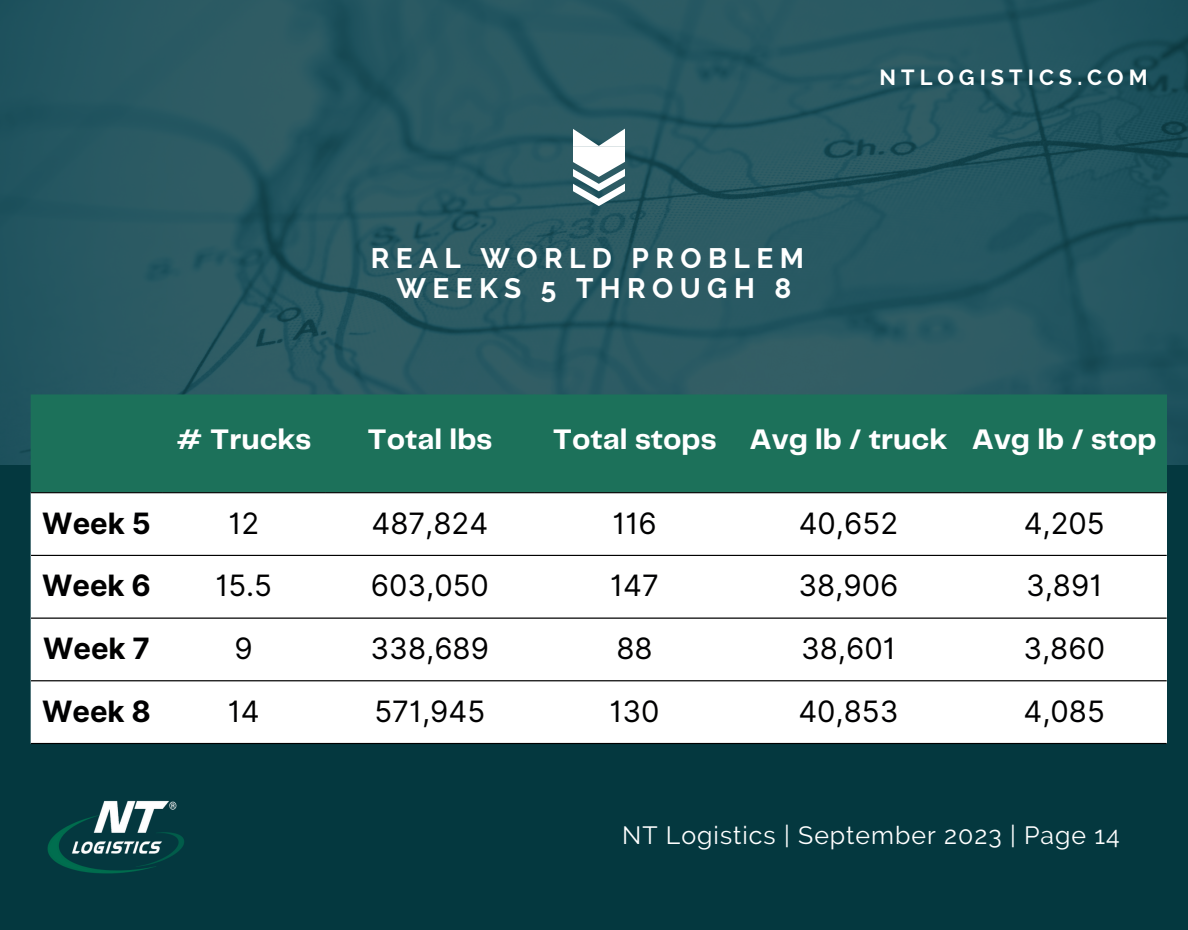
<style>
.page{position:relative;width:1188px;height:930px;background:#fff}
.page>*{position:absolute;margin:0;border:0;box-sizing:border-box;transform-origin:0 0}
.t1{font:29.4px "Inter";color:#000001}
.t2{font:700 29.4px "Telegraf";color:#fff}
.t3{font:700 29.4px "Inter";color:#000001}
.t4{font:700 28.05px/30.2px "Raleway";letter-spacing:.23em;color:#fff;text-align:center}
.t5{font:24.9px "Raleway";letter-spacing:.04em;color:#fff}
.t6{font:700 21.75px "Raleway";letter-spacing:.23em;color:#fff}
</style>
<div class="page">
<div style="left:0;top:0;width:1188px;height:929px;background:#04383f"></div>
<img style="left:0;top:0;width:1188px;height:464px">
<svg style="left:573px;top:127px;width:52px;height:20px"></svg>
<svg style="left:573px;top:160px;width:52px;height:45px"></svg>
<div style="left:573px;top:147px;width:52px;height:13px;background:#fff"></div>
<div style="left:31px;top:394px;width:1136px;height:98px;background:#1c715a"></div>
<div style="left:31px;top:493px;width:1136px;height:249px;background:#fff"></div>
<hr style="left:31px;top:492px;width:1136px;height:1px;background:#000">
<hr style="left:31px;top:554px;width:1136px;height:2px;background:#000">
<hr style="left:31px;top:617px;width:1136px;height:1px;background:#000">
<hr style="left:31px;top:680px;width:1136px;height:1px;background:#000">
<hr style="left:31px;top:742px;width:1136px;height:1px;background:#000">
<img style="left:47px;top:800px;width:137px;height:74px">
<p class="t4" style="left:371px;top:243px;width:435px">REAL WORLD PROBLEM<br>WEEKS 5 THROUGH 8</p>
<p class="t6" style="left:880px;top:64px;width:269px">NTLOGISTICS.COM</p>
<h1 class="t2" style="left:176px;top:426px;width:137px"># Trucks</h1>
<p class="t2" style="left:367px;top:426px;width:126px">Total lbs</p>
<p class="t2" style="left:553px;top:426px;width:165px">Total stops</p>
<p class="t2" style="left:749px;top:426px;width:199px">Avg lb / truck</p>
<p class="t2" style="left:972px;top:426px;width:186px">Avg lb / stop</p>
<p class="t3" style="left:42px;top:505px;width:110px">Week 5</p>
<p class="t1" style="left:228px;top:505px;width:32px">12</p>
<p class="t1" style="left:371px;top:505px;width:118px">487,824</p>
<p class="t1" style="left:612px;top:505px;width:46px">116</p>
<p class="t1" style="left:799px;top:505px;width:101px">40,652</p>
<p class="t1" style="left:1024px;top:505px;width:83px">4,205</p>
<p class="t3" style="left:42px;top:568px;width:110px">Week 6</p>
<p class="t1" style="left:215px;top:568px;width:58px">15.5</p>
<p class="t1" style="left:371px;top:568px;width:120px">603,050</p>
<p class="t1" style="left:610px;top:568px;width:50px">147</p>
<p class="t1" style="left:798px;top:568px;width:102px">38,906</p>
<p class="t1" style="left:1026px;top:568px;width:78px">3,891</p>
<p class="t3" style="left:43px;top:630px;width:108px">Week 7</p>
<p class="t1" style="left:235px;top:630px;width:20px">9</p>
<p class="t1" style="left:371px;top:630px;width:120px">338,689</p>
<p class="t1" style="left:617px;top:630px;width:38px">88</p>
<p class="t1" style="left:801px;top:630px;width:96px">38,601</p>
<p class="t1" style="left:1023px;top:630px;width:83px">3,860</p>
<p class="t3" style="left:42px;top:693px;width:110px">Week 8</p>
<p class="t1" style="left:228px;top:693px;width:33px">14</p>
<p class="t1" style="left:374px;top:693px;width:112px">571,945</p>
<p class="t1" style="left:610px;top:693px;width:52px">130</p>
<p class="t1" style="left:798px;top:693px;width:102px">40,853</p>
<p class="t1" style="left:1024px;top:693px;width:83px">4,085</p>
<p class="t5" style="left:622px;top:819px;width:499px">NT Logistics | September 2023 | Page 14</p>
</div>
